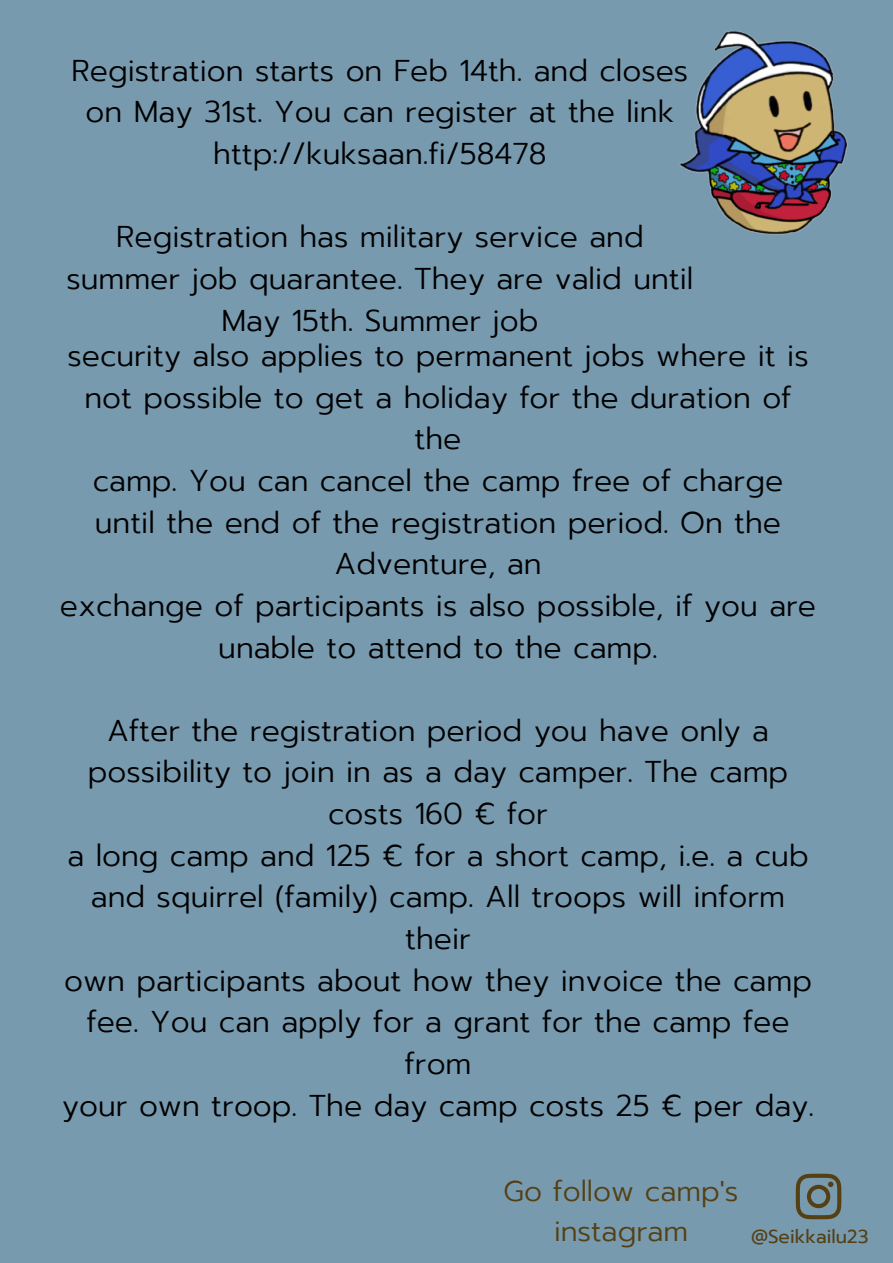
<style>
.page{position:relative;width:893px;height:1263px;background:#789aaf}
.page>*{position:absolute;margin:0;border:0;box-sizing:border-box;transform-origin:0 0}
.t1{font:300 30px/41.6px "Prompt";color:#000;text-align:center}
.t2{font:300 28.5px/39.4px "Prompt";color:#544013;text-align:center}
.t3{font:18.75px "Prompt";color:#544013}
</style>
<div class="page">
<svg style="left:796px;top:1174px;width:45px;height:45px"></svg>
<img style="left:679px;top:30px;width:169px;height:205px">
<p class="t1" style="left:71px;top:50px;width:618px">Registration starts on Feb 14th. and closes on May 31st. You can register at the link http://kuksaan.fi/58478</p>
<p class="t1" style="left:66px;top:216px;width:628px">Registration has military service and summer job quarantee. They are valid until<br>May 15th. Summer job</p>
<p class="t1" style="left:60px;top:335px;width:758px">security also applies to permanent jobs where it is not possible to get a holiday for the duration of the<br>camp. You can cancel the camp free of charge until the end of the registration period. On the Adventure, an<br>exchange of participants is also possible, if you are unable to attend to the camp.</p>
<p class="t1" style="left:62px;top:710px;width:754px">After the registration period you have only a possibility to join in as a day camper. The camp costs 160 € for<br>a long camp and 125 € for a short camp, i.e. a cub and squirrel (family) camp. All troops will inform their<br>own participants about how they invoice the camp fee. You can apply for a grant for the camp fee from<br>your own troop. The day camp costs 25 € per day.</p>
<p class="t2" style="left:503px;top:1172px;width:236px">Go follow camp's instagram</p>
<p class="t3" style="left:751px;top:1223px;width:119px">@Seikkailu23</p>
</div>
